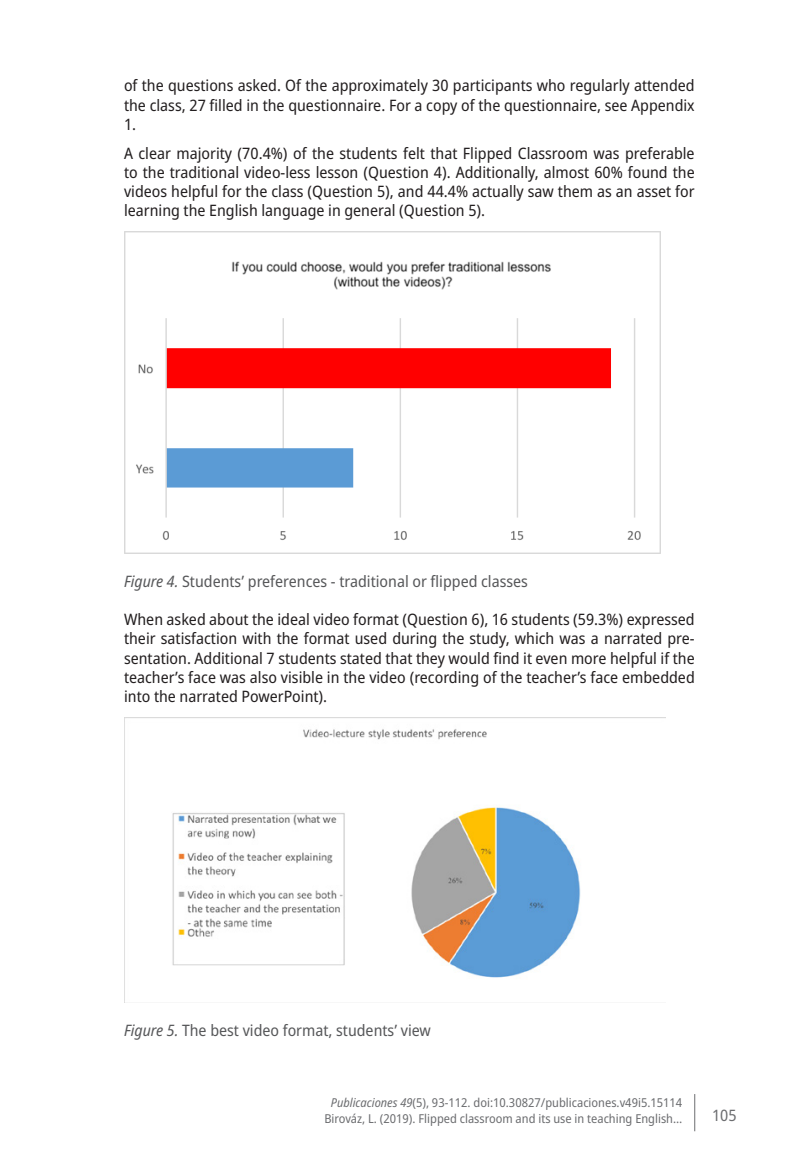
<style>
.page{position:relative;width:794px;height:1166px;background:#fff}
.page>*{position:absolute;margin:0;border:0;box-sizing:border-box;transform-origin:0 0}
.t1{font:semi-condensed 15.75px/19.2px "Noto Sans";color:#231f20;text-align:justify}
.piedefoto{font:semi-condensed 15.75px "Noto Sans";color:#57585a}
.t2{font:semi-condensed 15.75px "Noto Sans";color:#6c6d70}
.t3{font:semi-condensed 12.25px/15.8px "Noto Sans";color:#6c6d70;text-align:center}
.s1{font-style:italic}
</style>
<div class="page">
<hr style="left:694px;top:1094px;width:1px;height:37px;background:#6c6d70">
<img style="left:124px;top:232px;width:536px;height:322px">
<img style="left:124px;top:717px;width:542px;height:286px">
<p class="t1" style="left:124px;top:76px;width:572px">of the questions asked. Of the approximately 30 participants who regularly attended the class, 27 filled in the questionnaire. For a copy of the questionnaire, see Appendix 1.</p>
<p class="t1" style="left:124px;top:144px;width:572px">A clear majority (70.4%) of the students felt that Flipped Classroom was preferable to the traditional video-less lesson (Question 4). Additionally, almost 60% found the videos helpful for the class (Question 5), and 44.4% actually saw them as an asset for learning the English language in general (Question 5).</p>
<p class="piedefoto" style="left:124px;top:570px;width:405px"><span class="s1">Figure 4.</span> Students’ preferences - traditional or flipped classes</p>
<p class="t1" style="left:124px;top:610px;width:572px">When asked about the ideal video format (Question 6), 16 students (59.3%) expressed their satisfaction with the format used during the study, which was a narrated pre&shy;sentation. Additional 7 students stated that they would find it even more helpful if the teacher’s face was also visible in the video (recording of the teacher’s face embedded into the narrated PowerPoint).</p>
<p class="piedefoto" style="left:124px;top:1019px;width:308px"><span class="s1">Figure 5.</span> The best video format, students’ view</p>
<p class="t3" style="left:324px;top:1095px;width:359px"><span class="s1">Publicaciones 49</span>(5), 93-112. doi:10.30827/publicaciones.v49i5.15114<br>Birováz, L. (2019). Flipped classroom and its use in teaching English…</p>
<p class="t2" style="left:712px;top:1104px;width:26px">105</p>
</div>
